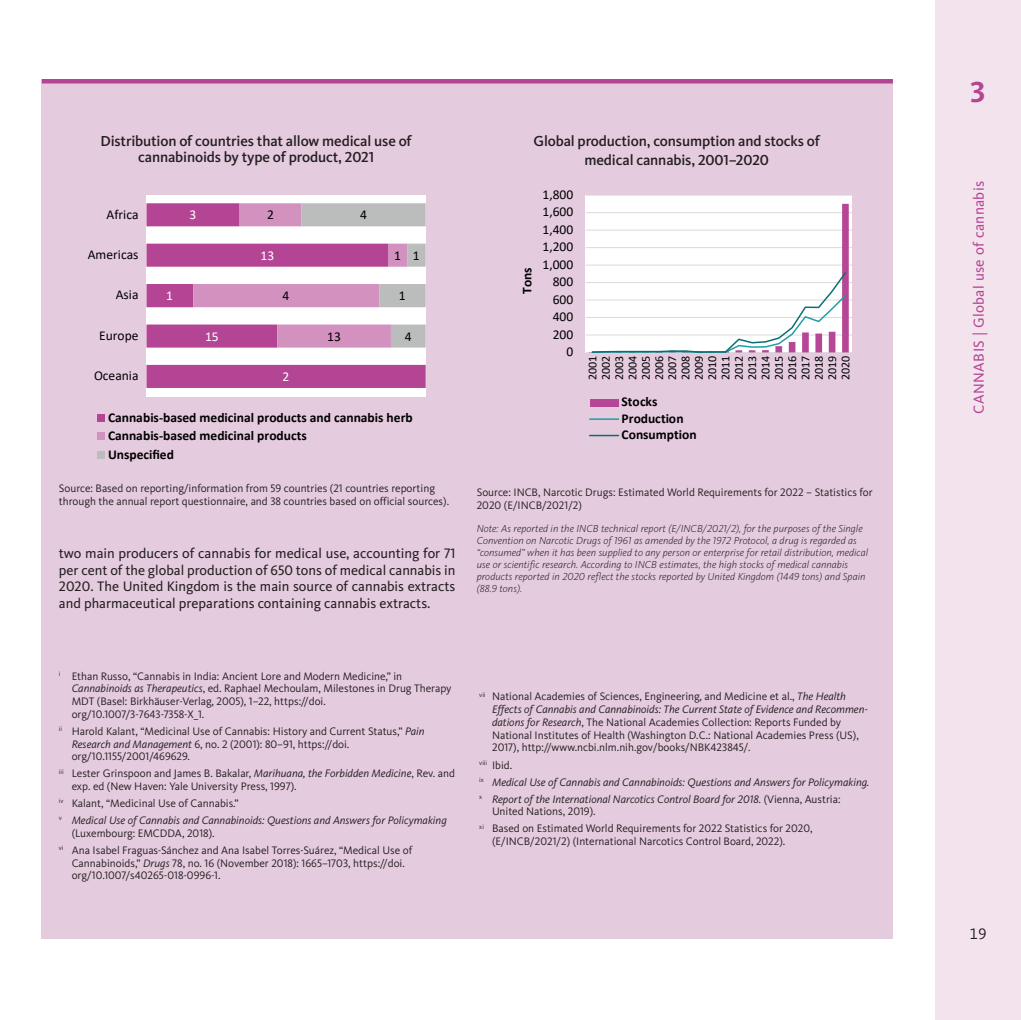
<style>
.page{position:relative;width:1021px;height:1020px;background:#fff}
.page>*{position:absolute;margin:0;border:0;box-sizing:border-box;transform-origin:0 0}
.t1{font:700 30px "Kievit Pro";color:#b44595}
.t2{font:15.75px "Kievit Pro";color:#231f20}
.t3{font:500 15px/16.5px "Kievit Pro";letter-spacing:-.01em;color:#231f20;text-align:center}
.t4{font:15px "Kievit Pro";letter-spacing:.02em;color:#b44595}
.t5{font:14.25px/16.5px "Kievit Pro";color:#231f20;text-align:justify}
.t6{font:700 13.5px/18.5px "Calibri";color:#000001}
.t7{font:13.5px "Calibri";color:#000001}
.t8{font:13.5px "Calibri";color:#fff}
.t9{font:12px/13.4px "Calibri";color:#000001;text-align:justify}
.t10{font:11.25px/12.8px "Kievit Pro";color:#231f20}
.t11{font:italic 11.25px/17px "Kievit Pro";color:#231f20}
.t12{font:italic 300 10.5px/12px "Kievit Pro";letter-spacing:.005em;color:#231f20}
.s1{font-style:italic}
.s2{font-style:normal}
</style>
<div class="page">
<div style="left:935px;top:0;width:85px;height:1019px;background:#f2e3ed"></div>
<div style="left:42px;top:79px;width:850px;height:859px;background:#e5cbde"></div>
<hr style="left:42px;top:79px;width:850px;height:4px;background:#b44595">
<div style="left:146px;top:194px;width:279px;height:202px;background:#fff"></div>
<svg style="left:146px;top:203px;width:279px;height:185px;fill:#b44595"></svg>
<svg style="left:193px;top:203px;width:232px;height:144px"></svg>
<div style="left:97px;top:414px;width:8px;height:7px;background:#b44595"></div>
<div style="left:97px;top:432px;width:8px;height:8px;background:#d291bf"></div>
<div style="left:97px;top:451px;width:8px;height:7px;background:#babdbb"></div>
<div style="left:585px;top:195px;width:266px;height:157px;background:#fff"></div>
<hr style="left:585px;top:352px;width:266px;height:1px;background:#dadbda">
<hr style="left:585px;top:334px;width:266px;height:1px;background:#dadbda">
<hr style="left:585px;top:317px;width:266px;height:1px;background:#dadbda">
<hr style="left:585px;top:299px;width:266px;height:1px;background:#dadbda">
<hr style="left:585px;top:282px;width:266px;height:1px;background:#dadbda">
<hr style="left:585px;top:264px;width:266px;height:1px;background:#dadbda">
<hr style="left:585px;top:247px;width:266px;height:1px;background:#dadbda">
<hr style="left:585px;top:230px;width:266px;height:1px;background:#dadbda">
<hr style="left:585px;top:212px;width:266px;height:1px;background:#dadbda">
<hr style="left:585px;top:195px;width:266px;height:1px;background:#dadbda">
<svg style="left:589px;top:204px;width:259px;height:149px"></svg>
<div style="left:589px;top:399px;width:29px;height:7px;background:#b54796"></div>
<svg style="left:589px;top:418px;width:29px;height:1px"></svg>
<hr style="left:589px;top:434px;width:29px;height:2px;background:#096f72">
<h3 class="t3" style="left:100px;top:132px;width:313px">Distribution of countries that allow medical use of cannabinoids by type of product, 2021</h3>
<p class="t7" style="left:107px;top:205px;width:33px">Africa</p>
<p class="t8" style="left:189px;top:205px;width:8px">3</p>
<p class="t7" style="left:267px;top:205px;width:8px">2</p>
<p class="t7" style="left:360px;top:205px;width:8px">4</p>
<p class="t7" style="left:88px;top:245px;width:52px">Americas</p>
<p class="t8" style="left:260px;top:246px;width:15px">13</p>
<p class="t7" style="left:394px;top:246px;width:8px">1</p>
<p class="t7" style="left:413px;top:246px;width:8px">1</p>
<p class="t7" style="left:116px;top:285px;width:24px">Asia</p>
<p class="t8" style="left:166px;top:286px;width:8px">1</p>
<p class="t7" style="left:282px;top:286px;width:8px">4</p>
<p class="t7" style="left:399px;top:286px;width:8px">1</p>
<p class="t7" style="left:99px;top:326px;width:41px">Europe</p>
<p class="t8" style="left:205px;top:326px;width:15px">15</p>
<p class="t7" style="left:327px;top:326px;width:15px">13</p>
<p class="t7" style="left:404px;top:326px;width:8px">4</p>
<p class="t7" style="left:94px;top:366px;width:46px">Oceania</p>
<p class="t8" style="left:282px;top:367px;width:8px">2</p>
<p class="t6" style="left:108px;top:408px;width:306px">Cannabis-based medicinal products and cannabis herb<br>Cannabis-based medicinal products<br>Unspecified</p>
<p class="t10" style="left:59px;top:481px;width:392px">Source: Based on reporting/information from 59 countries (21 countries reporting through the annual report questionnaire, and 38 countries based on official sources).</p>
<p class="t5" style="left:59px;top:545px;width:398px">two main producers of cannabis for medical use, accounting for 71 per cent of the global production of 650 tons of medical cannabis in 2020. The United Kingdom is the main source of cannabis extracts and pharmaceutical preparations containing cannabis extracts.</p>
<h3 class="t3" style="left:533px;top:131px;width:288px;line-height:18.9px">Global production, consumption and stocks of medical cannabis, 2001–2020</h3>
<p class="t7" style="left:542px;top:185px;width:32px">1,800</p>
<p class="t7" style="left:542px;top:202px;width:32px">1,600</p>
<p class="t7" style="left:542px;top:220px;width:32px">1,400</p>
<p class="t6" style="left:517px;top:293px;width:28px;rotate:-90deg">Tons</p>
<p class="t7" style="left:542px;top:237px;width:32px">1,200</p>
<p class="t7" style="left:542px;top:255px;width:32px">1,000</p>
<p class="t7" style="left:552px;top:272px;width:22px">800</p>
<p class="t7" style="left:552px;top:290px;width:22px">600</p>
<p class="t7" style="left:552px;top:307px;width:22px">400</p>
<p class="t7" style="left:552px;top:325px;width:22px">200</p>
<p class="t7" style="left:566px;top:342px;width:8px">0</p>
<p class="t9" style="left:585px;top:380px;width:26px;rotate:-90deg">2001<br>2002<br>2003<br>2004<br>2005<br>2006<br>2007<br>2008<br>2009<br>2010<br>2011<br>2012<br>2013<br>2014<br>2015<br>2016<br>2017<br>2018<br>2019<br>2020</p>
<p class="t6" style="left:621px;top:393px;width:76px;line-height:16.4px">Stocks<br>Production<br>Consumption</p>
<p class="t10" style="left:476px;top:485px;width:397px">Source: INCB, Narcotic Drugs: Estimated World Requirements for 2022 – Statistics for<br>2020 (E/INCB/2021/2)</p>
<p class="t12" style="left:476px;top:522px;width:393px">Note: As reported in the INCB technical report (E/INCB/2021/2), for the purposes of the Single Convention on Narcotic Drugs of 1961 as amended by the 1972 Protocol, a drug is regarded as “consumed” when it has been supplied to any person or enterprise for retail distribution, medical use or scientific research. According to INCB estimates, the high stocks of medical cannabis products reported in 2020 reflect the stocks reported by United Kingdom (1449 tons) and Spain (88.9 tons).</p>
<p class="t10" style="left:72px;top:669px;width:381px;text-indent:-13px"><sup>i</sup> Ethan Russo, “Cannabis in India: Ancient Lore and Modern Medicine,” in <span class="s1">Cannabinoids as Therapeutics</span>, ed. Raphael Mechoulam, Milestones in Drug Therapy MDT (Basel: Birkhäuser-Verlag, 2005), 1–22, https://doi. org/10.1007/3-7643-7358-X_1.</p>
<p class="t10" style="left:72px;top:724px;width:354px;text-indent:-13px"><sup>ii</sup> Harold Kalant, “Medicinal Use of Cannabis: History and Current Status,” <span class="s1">Pain<br>Research and Management</span> 6, no. 2 (2001): 80–91, https://doi. org/10.1155/2001/469629.</p>
<p class="t10" style="left:72px;top:766px;width:385px;text-indent:-13px"><sup>iii</sup> Lester Grinspoon and James B. Bakalar, <span class="s1">Marihuana, the Forbidden Medicine</span>, Rev. and exp. ed (New Haven: Yale University Press, 1997).</p>
<p class="t11" style="left:59px;top:794px;width:389px"><sup>iv</sup> <span class="s2">Kalant, “Medicinal Use of Cannabis.”<br></span><sup>v</sup> Medical Use of Cannabis and Cannabinoids: Questions and Answers for Policymaking</p>
<p class="t10" style="left:59px;top:824px;width:355px;line-height:17px;text-indent:13px">(Luxembourg: EMCDDA, 2018).<br><sup>vi</sup> Ana Isabel Fraguas-Sánchez and Ana Isabel Torres-Suárez, “Medical Use of</p>
<p class="t10" style="left:72px;top:856px;width:334px">Cannabinoids,” <span class="s1">Drugs</span> 78, no. 16 (November 2018): 1665–1703, https://doi. org/10.1007/s40265-018-0996-1.</p>
<p class="t10" style="left:492px;top:690px;width:377px;text-indent:-13px"><sup>vii</sup> National Academies of Sciences, Engineering, and Medicine et al., <span class="s1">The Health Effects of Cannabis and Cannabinoids: The Current State of Evidence and Recommen&shy;dations for Research</span>, The National Academies Collection: Reports Funded by National Institutes of Health (Washington D.C.: National Academies Press (US), 2017), http://www.ncbi.nlm.nih.gov/books/NBK423845/.</p>
<p class="t11" style="left:479px;top:755px;width:391px"><sup>viii</sup> <span class="s2">Ibid.<br></span><sup>ix</sup> Medical Use of Cannabis and Cannabinoids: Questions and Answers for Policymaking. <sup>x</sup> Report of the International Narcotics Control Board for 2018. <span class="s2">(Vienna, Austria:</span></p>
<p class="t10" style="left:479px;top:802px;width:335px;line-height:17px;text-indent:13px">United Nations, 2019).<br><sup>xi</sup> Based on Estimated World Requirements for 2022 Statistics for 2020,</p>
<p class="t10" style="left:492px;top:834px;width:295px">(E/INCB/2021/2) (International Narcotics Control Board, 2022).</p>
<h1 class="t1" style="left:969px;top:74px;width:18px">3</h1>
<h3 class="t4" style="left:969px;top:413px;width:234px;rotate:-90deg">CANNABIS | Global use of cannabis</h3>
<h2 class="t2" style="left:969px;top:923px;width:19px">19</h2>
</div>
